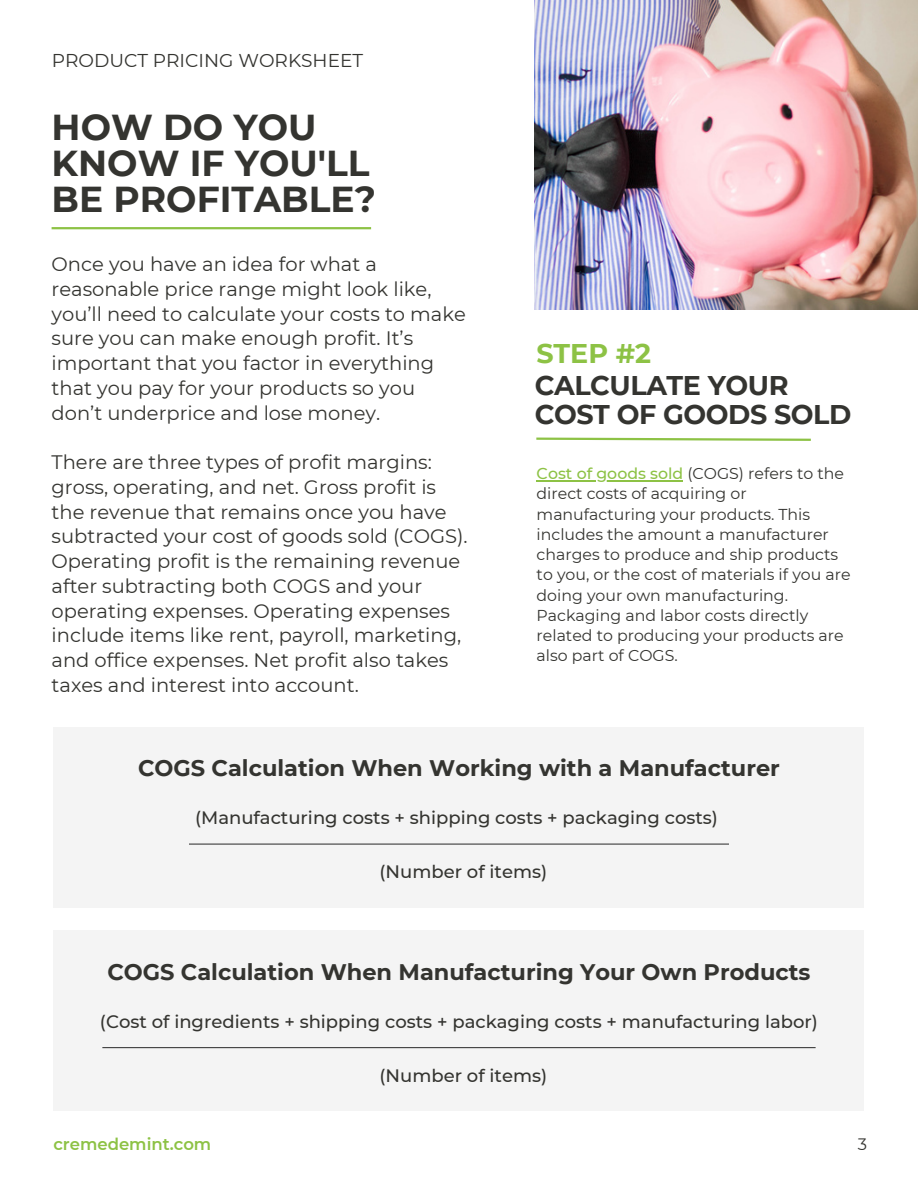
<style>
.page{position:relative;width:918px;height:1188px;background:#fff}
.page>*{position:absolute;margin:0;border:0;box-sizing:border-box;transform-origin:0 0}
.t1{font:700 36px/36px "Montserrat";color:#343430}
.t2{font:700 27px/29.2px "Montserrat";letter-spacing:-.015em;color:#343430}
.t3{font:700 27px "Montserrat";color:#8dc245}
.t4{font:700 22.5px "Montserrat";color:#343430}
.t5{font:19.5px/24.8px "Montserrat";color:#343430}
.t6{font:18.6px "Montserrat";color:#343430}
.t7{font:500 18px "Montserrat";color:#343430}
.t8{font:600 16.5px "Montserrat";color:#8dc245}
.t9{font:16.5px "Montserrat";color:#343430}
.t10{font:15.75px/20.2px "Montserrat";color:#343430}
.s1{font-weight:500;color:#8dc245}
</style>
<div class="page">
<img style="left:535px;top:0;width:383px;height:309px">
<hr style="left:52px;top:227px;width:319px;height:2px;background:#8dc245">
<svg style="left:536px;top:437px;width:275px;height:4px"></svg>
<hr style="left:537px;top:480px;width:146px;height:1px;background:#8dc245">
<div style="left:54px;top:930px;width:810px;height:181px;background:#f4f4f4"></div>
<hr style="left:102px;top:1047px;width:714px;height:1px;background:#3e3e3e">
<div style="left:54px;top:727px;width:810px;height:181px;background:#f4f4f4"></div>
<hr style="left:189px;top:844px;width:540px;height:1px;background:#3e3e3e">
<p class="t6" style="left:52px;top:48px;width:313px">PRODUCT PRICING WORKSHEET</p>
<h1 class="t1" style="left:52px;top:107px;width:326px">HOW DO YOU<br>KNOW IF YOU'LL<br>BE PROFITABLE?</h1>
<p class="t5" style="left:52px;top:251px;width:416px">Once you have an idea for what a reasonable price range might look like, you’ll need to calculate your costs to make sure you can make enough profit. It’s important that you factor in everything that you pay for your products so you don’t underprice and lose money.</p>
<p class="t5" style="left:52px;top:449px;width:418px">There are three types of profit margins: gross, operating, and net. Gross profit is the revenue that remains once you have subtracted your cost of goods sold (COGS).<br>Operating profit is the remaining revenue after subtracting both COGS and your operating expenses. Operating expenses include items like rent, payroll, marketing, and office expenses. Net profit also takes taxes and interest into account.</p>
<h2 class="t3" style="left:536px;top:334px;width:116px">STEP #2</h2>
<h2 class="t2" style="left:535px;top:370px;width:318px">CALCULATE YOUR<br>COST OF GOODS SOLD</h2>
<p class="t10" style="left:537px;top:463px;width:315px"><span class="s1">Cost of goods sold</span> (COGS) refers to the direct costs of acquiring or manufacturing your products. This includes the amount a manufacturer charges to produce and ship products to you, or the cost of materials if you are doing your own manufacturing.<br>Packaging and labor costs directly related to producing your products are also part of COGS.</p>
<p class="t4" style="left:138px;top:752px;width:643px">COGS Calculation When Working with a Manufacturer</p>
<p class="t7" style="left:195px;top:806px;width:524px">(Manufacturing costs + shipping costs + packaging costs)</p>
<p class="t7" style="left:380px;top:859px;width:169px">(Number of items)</p>
<p class="t4" style="left:107px;top:956px;width:705px">COGS Calculation When Manufacturing Your Own Products</p>
<p class="t7" style="left:100px;top:1009px;width:720px">(Cost of ingredients + shipping costs + packaging costs + manufacturing labor)</p>
<p class="t7" style="left:380px;top:1063px;width:169px">(Number of items)</p>
<p class="t8" style="left:53px;top:1132px;width:160px">cremedemint.com</p>
<p class="t9" style="left:858px;top:1132px;width:11px">3</p>
</div>
